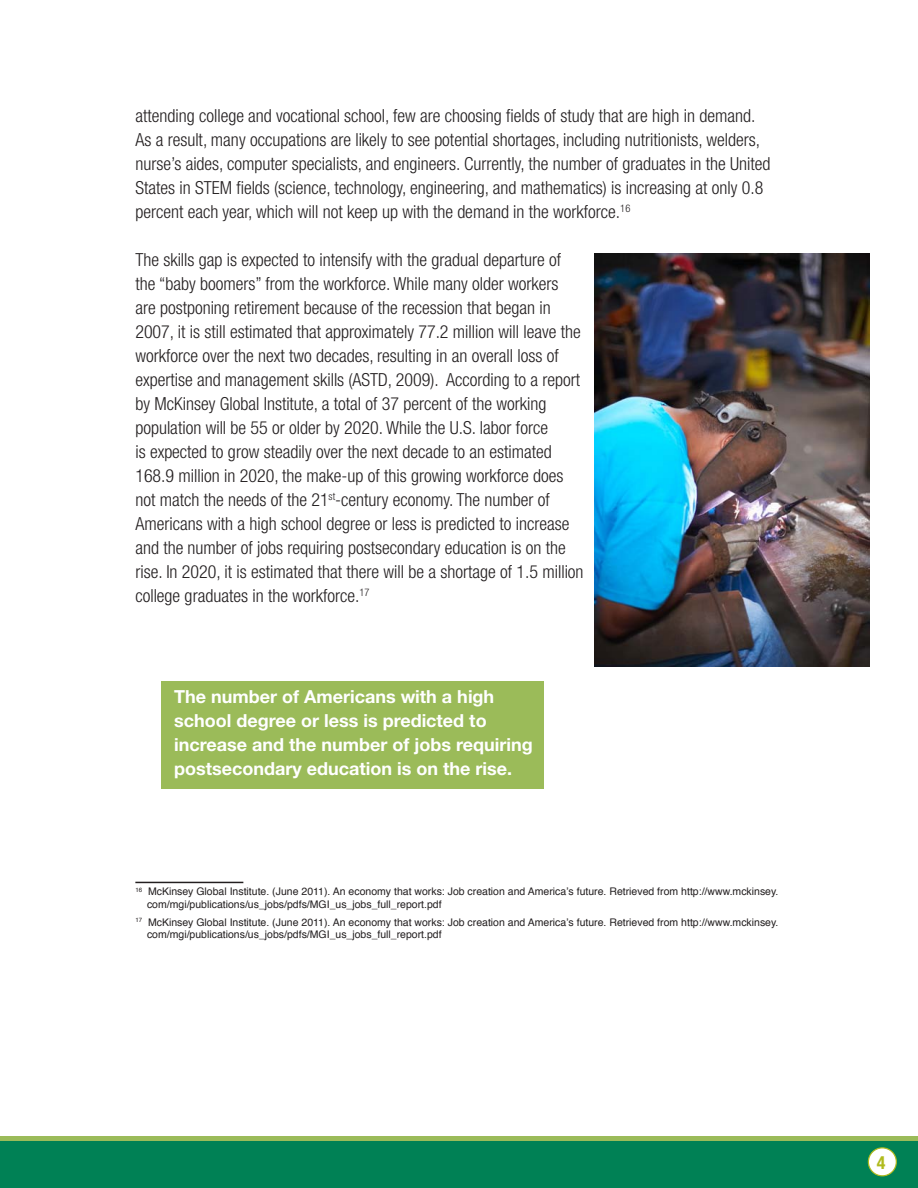
<style>
.page{position:relative;width:918px;height:1188px;background:#fff}
.page>*{position:absolute;margin:0;border:0;box-sizing:border-box;transform-origin:0 0}
.t1{font:300 condensed 18px/24px "Helvetica Neue";color:#231f20}
.t2{font:700 18px/24px "Helvetica Neue";color:#fff}
.t3{font:700 condensed 18px "Helvetica Neue";color:#b0bb1d}
.t4{font:10.5px/12.6px "Helvetica";color:#231f20}
</style>
<div class="page">
<div style="left:0;top:1136px;width:918px;height:52px;background:#008155"></div>
<div style="left:868px;top:1148px;width:28px;height:28px;background:#fff;border-radius:50%"></div>
<div style="left:868px;top:1147px;width:29px;height:29px;border:1px solid #b0bb1d;border-radius:50%"></div>
<div style="left:0;top:1136px;width:918px;height:5px;background:#9bbb59"></div>
<hr style="left:135px;top:882px;width:108px;height:1px;background:#231f20">
<img style="left:594px;top:254px;width:275px;height:412px">
<div style="left:161px;top:681px;width:382px;height:108px;background:#9bbb59"></div>
<p class="t1" style="left:135px;top:104px;width:637px">attending college and vocational school, few are choosing fields of study that are high in demand.<br>As a result, many occupations are likely to see potential shortages, including nutritionists, welders, nurse’s aides, computer specialists, and engineers. Currently, the number of graduates in the United States in STEM fields (science, technology, engineering, and mathematics) is increasing at only 0.8 percent each year, which will not keep up with the demand in the workforce.<sup>16</sup></p>
<p class="t1" style="left:135px;top:248px;width:450px">The skills gap is expected to intensify with the gradual departure of the “baby boomers” from the workforce. While many older workers<br>are postponing retirement because of the recession that began in 2007, it is still estimated that approximately 77.2 million will leave the workforce over the next two decades, resulting in an overall loss of expertise and management skills (ASTD, 2009). According to a report by McKinsey Global Institute, a total of 37 percent of the working population will be 55 or older by 2020. While the U.S. labor force<br>is expected to grow steadily over the next decade to an estimated 168.9 million in 2020, the make-up of this growing workforce does not match the needs of the 21<sup>st</sup>-century economy. The number of Americans with a high school degree or less is predicted to increase and the number of jobs requiring postsecondary education is on the rise. In 2020, it is estimated that there will be a shortage of 1.5 million college graduates in the workforce.<sup>17</sup></p>
<p class="t2" style="left:174px;top:684px;width:360px">The number of Americans with a high school degree or less is predicted to increase and the number of jobs requiring postsecondary education is on the rise.</p>
<p class="t4" style="left:147px;top:886px;width:633px;text-indent:-12px"><sup>16</sup> McKinsey Global Institute. (June 2011). An economy that works: Job creation and America’s future. Retrieved from http://www.mckinsey. com/mgi/publications/us_jobs/pdfs/MGI_us_jobs_full_report.pdf</p>
<p class="t4" style="left:147px;top:917px;width:633px;text-indent:-12px"><sup>17</sup> McKinsey Global Institute. (June 2011). An economy that works: Job creation and America’s future. Retrieved from http://www.mckinsey. com/mgi/publications/us_jobs/pdfs/MGI_us_jobs_full_report.pdf</p>
<p class="t3" style="left:877px;top:1151px;width:10px">4</p>
</div>
